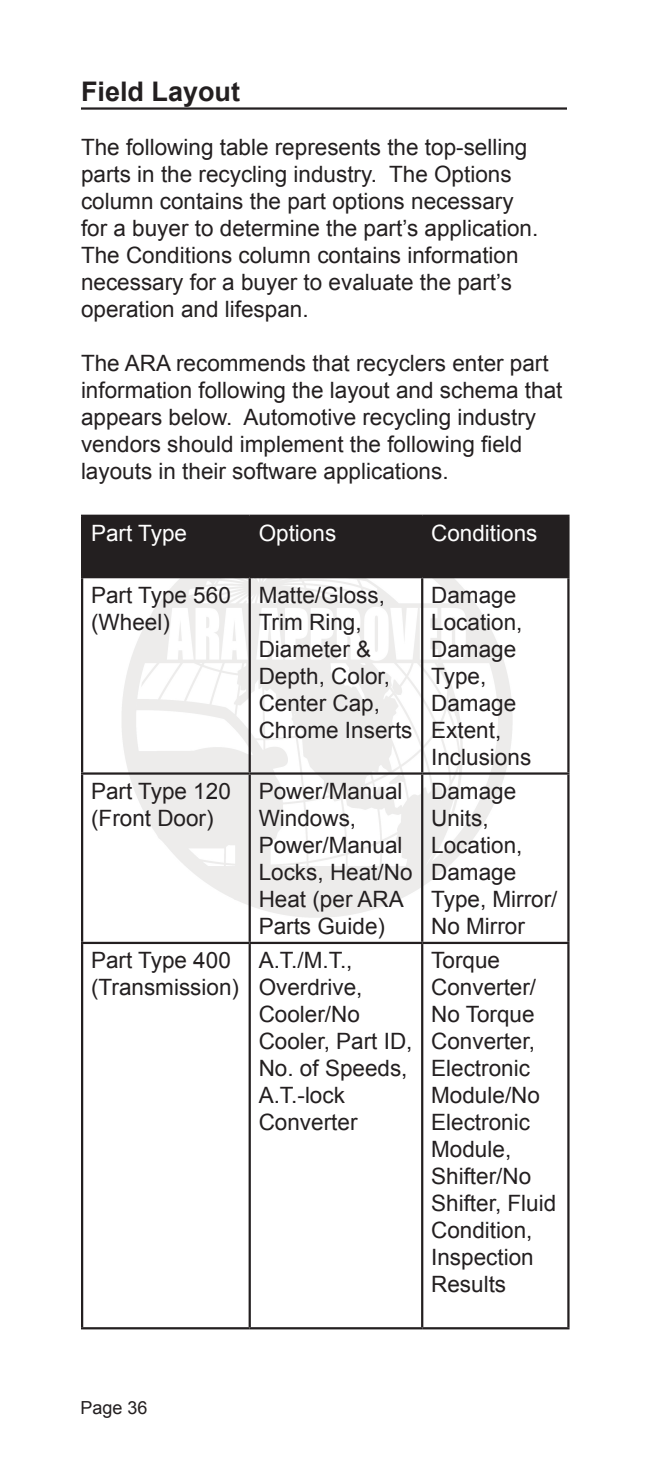
<style>
.page{position:relative;width:648px;height:1458px;background:#fff}
.page>*{position:absolute;margin:0;border:0;box-sizing:border-box;transform-origin:0 0}
.t1{font:700 27px "Arial";color:#231f20}
.t2{font:22.5px/27px "Arial";color:#231f20}
.t3{font:22.5px "Arial";color:#fff}
.t4{font:18px "Arial";color:#231f20}
</style>
<div class="page">
<img style="left:99px;top:514px;width:450px;height:440px">
<hr style="left:81px;top:107px;width:486px;height:3px;background:#231f20">
<div style="left:83px;top:517px;width:484px;height:59px;background:#231f20"></div>
<hr style="left:81px;top:515px;width:169px;height:2px;background:#231f20">
<hr style="left:81px;top:517px;width:2px;height:59px;background:#231f20">
<hr style="left:250px;top:515px;width:172px;height:2px;background:#231f20">
<hr style="left:249px;top:517px;width:2px;height:59px;background:#231f20">
<hr style="left:422px;top:515px;width:148px;height:2px;background:#231f20">
<hr style="left:421px;top:517px;width:2px;height:59px;background:#231f20">
<hr style="left:567px;top:517px;width:3px;height:59px;background:#231f20">
<hr style="left:81px;top:576px;width:169px;height:2px;background:#231f20">
<hr style="left:81px;top:578px;width:2px;height:194px;background:#231f20">
<hr style="left:250px;top:576px;width:172px;height:2px;background:#231f20">
<hr style="left:249px;top:578px;width:2px;height:194px;background:#231f20">
<hr style="left:422px;top:576px;width:148px;height:2px;background:#231f20">
<hr style="left:421px;top:578px;width:2px;height:194px;background:#231f20">
<hr style="left:567px;top:578px;width:3px;height:194px;background:#231f20">
<hr style="left:81px;top:772px;width:169px;height:3px;background:#231f20">
<hr style="left:81px;top:775px;width:2px;height:167px;background:#231f20">
<hr style="left:250px;top:772px;width:172px;height:3px;background:#231f20">
<hr style="left:249px;top:775px;width:2px;height:167px;background:#231f20">
<hr style="left:422px;top:772px;width:148px;height:3px;background:#231f20">
<hr style="left:421px;top:775px;width:2px;height:167px;background:#231f20">
<hr style="left:567px;top:775px;width:3px;height:167px;background:#231f20">
<hr style="left:81px;top:942px;width:169px;height:2px;background:#231f20">
<hr style="left:81px;top:944px;width:2px;height:383px;background:#231f20">
<hr style="left:250px;top:942px;width:172px;height:2px;background:#231f20">
<hr style="left:249px;top:944px;width:2px;height:383px;background:#231f20">
<hr style="left:422px;top:942px;width:148px;height:2px;background:#231f20">
<hr style="left:421px;top:944px;width:2px;height:383px;background:#231f20">
<hr style="left:567px;top:944px;width:3px;height:383px;background:#231f20">
<hr style="left:81px;top:1327px;width:169px;height:2px;background:#231f20">
<hr style="left:250px;top:1327px;width:172px;height:2px;background:#231f20">
<hr style="left:422px;top:1327px;width:148px;height:2px;background:#231f20">
<p class="t1" style="left:81px;top:76px;width:161px">Field Layout</p>
<p class="t2" style="left:81px;top:133px;width:459px">The following table represents the top-selling parts in the recycling industry. The Options column contains the part options necessary for a buyer to determine the part’s application.<br>The Conditions column contains information necessary for a buyer to evaluate the part’s operation and lifespan.</p>
<p class="t2" style="left:81px;top:349px;width:483px">The ARA recommends that recyclers enter part information following the layout and schema that appears below. Automotive recycling industry vendors should implement the following field layouts in their software applications.</p>
<p class="t3" style="left:91px;top:521px;width:97px">Part Type</p>
<p class="t3" style="left:259px;top:521px;width:79px">Options</p>
<p class="t3" style="left:431px;top:521px;width:108px">Conditions</p>
<p class="t2" style="left:91px;top:581px;width:141px">Part Type 560 (Wheel)</p>
<p class="t2" style="left:259px;top:581px;width:155px">Matte/Gloss,<br>Trim Ring,<br>Diameter &amp;<br>Depth, Color,<br>Center Cap,<br>Chrome Inserts</p>
<p class="t2" style="left:431px;top:581px;width:102px">Damage<br>Location,<br>Damage<br>Type,<br>Damage<br>Extent,<br>Inclusions</p>
<p class="t2" style="left:91px;top:778px;width:141px">Part Type 120 (Front Door)</p>
<p class="t2" style="left:259px;top:778px;width:155px">Power/Manual<br>Windows,<br>Power/Manual<br>Locks, Heat/No<br>Heat (per ARA<br>Parts Guide)</p>
<p class="t2" style="left:431px;top:778px;width:128px">Damage<br>Units,<br>Location,<br>Damage<br>Type, Mirror/<br>No Mirror</p>
<p class="t2" style="left:91px;top:947px;width:149px">Part Type 400 (Transmission)</p>
<p class="t2" style="left:259px;top:947px;width:155px">A.T./M.T.,<br>Overdrive,<br>Cooler/No<br>Cooler, Part ID,<br>No. of Speeds,<br>A.T.-lock<br>Converter</p>
<p class="t2" style="left:431px;top:947px;width:127px">Torque<br>Converter/<br>No Torque<br>Converter,<br>Electronic<br>Module/No<br>Electronic<br>Module,<br>Shifter/No<br>Shifter, Fluid<br>Condition,<br>Inspection<br>Results</p>
<p class="t4" style="left:80px;top:1397px;width:69px">Page 36</p>
</div>
